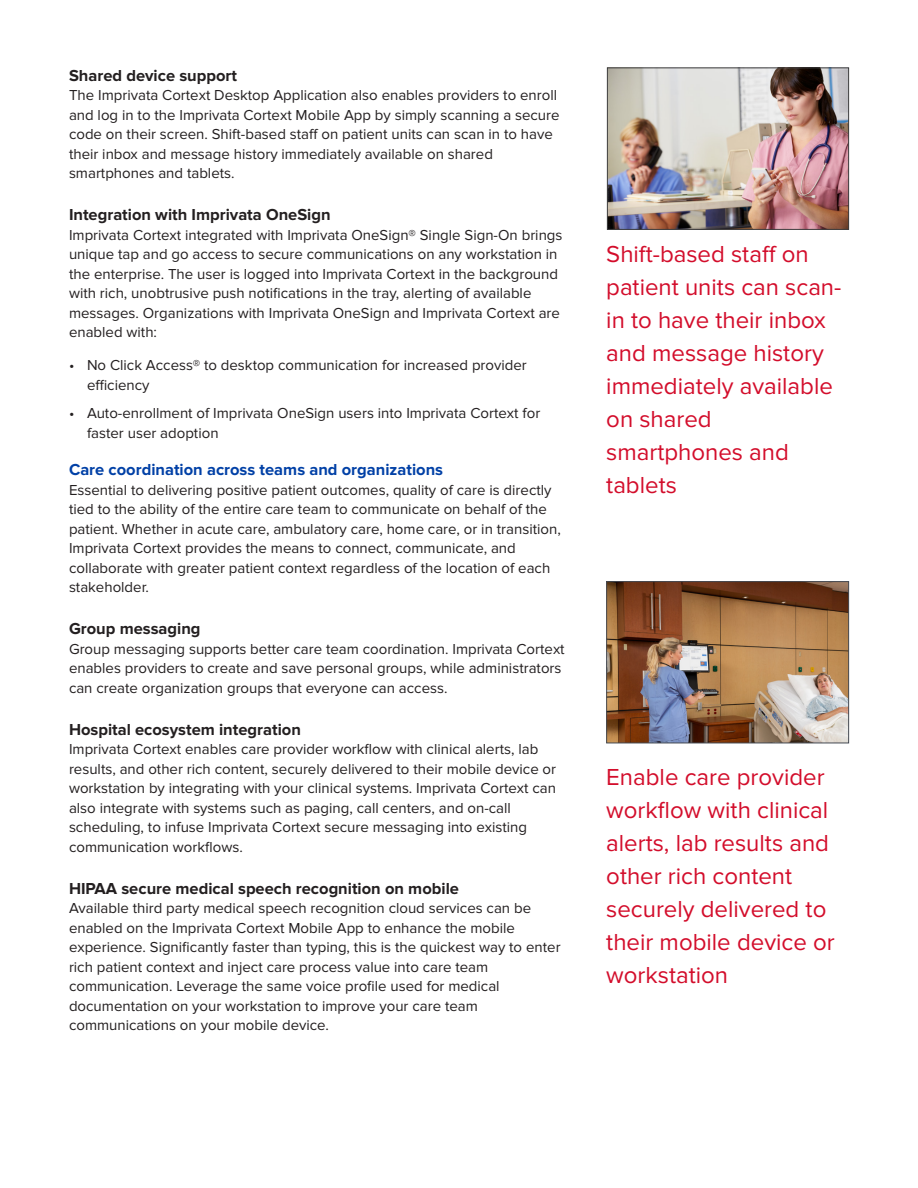
<style>
.page{position:relative;width:918px;height:1188px;background:#fff}
.page>*{position:absolute;margin:0;border:0;box-sizing:border-box;transform-origin:0 0}
.Quote_Callout_16_22p{font:24px/33px "Proxima Nova";color:#d30d2b}
.Level_2_-_Body_subhe{font:700 16.5px "Proxima Nova";color:#231f20}
.Body_subhead_11_13pt{font:700 16.5px "Proxima Nova";color:#0040a6}
.Body_text_10_13pt{font:15px/19.5px "Proxima Nova";color:#231f20}
</style>
<div class="page">
<img style="left:609px;top:70px;width:238px;height:158px">
<div style="left:607px;top:68px;width:242px;height:162px;border:1px solid #3e3e3f"></div>
<img style="left:608px;top:583px;width:239px;height:158px">
<div style="left:606px;top:581px;width:243px;height:162px;border:1px solid #464b54"></div>
<p class="Level_2_-_Body_subhe" style="left:69px;top:66px;width:170px">Shared device support</p>
<p class="Body_text_10_13pt" style="left:69px;top:86px;width:492px">The Imprivata Cortext Desktop Application also enables providers to enroll and log in to the Imprivata Cortext Mobile App by simply scanning a secure code on their screen. Shift-based staff on patient units can scan in to have their inbox and message history immediately available on shared smartphones and tablets.</p>
<p class="Level_2_-_Body_subhe" style="left:69px;top:205px;width:263px">Integration with Imprivata OneSign</p>
<p class="Body_text_10_13pt" style="left:69px;top:225px;width:495px">Imprivata Cortext integrated with Imprivata OneSign® Single Sign-On brings unique tap and go access to secure communications on any workstation in the enterprise. The user is logged into Imprivata Cortext in the background with rich, unobtrusive push notifications in the tray, alerting of available messages. Organizations with Imprivata OneSign and Imprivata Cortext are enabled with:</p>
<p class="Body_text_10_13pt" style="left:87px;top:356px;width:441px;text-indent:-18px">• No Click Access® to desktop communication for increased provider efficiency</p>
<p class="Body_text_10_13pt" style="left:87px;top:404px;width:455px;text-indent:-18px">• Auto-enrollment of Imprivata OneSign users into Imprivata Cortext for faster user adoption</p>
<p class="Body_subhead_11_13pt" style="left:69px;top:460px;width:376px">Care coordination across teams and organizations</p>
<p class="Body_text_10_13pt" style="left:69px;top:480px;width:493px">Essential to delivering positive patient outcomes, quality of care is directly tied to the ability of the entire care team to communicate on behalf of the patient. Whether in acute care, ambulatory care, home care, or in transition, Imprivata Cortext provides the means to connect, communicate, and collaborate with greater patient context regardless of the location of each stakeholder.</p>
<p class="Level_2_-_Body_subhe" style="left:69px;top:619px;width:133px">Group messaging</p>
<p class="Body_text_10_13pt" style="left:69px;top:639px;width:497px">Group messaging supports better care team coordination. Imprivata Cortext enables providers to create and save personal groups, while administrators can create organization groups that everyone can access.</p>
<p class="Level_2_-_Body_subhe" style="left:69px;top:720px;width:233px">Hospital ecosystem integration</p>
<p class="Body_text_10_13pt" style="left:69px;top:740px;width:489px">Imprivata Cortext enables care provider workflow with clinical alerts, lab results, and other rich content, securely delivered to their mobile device or workstation by integrating with your clinical systems. Imprivata Cortext can also integrate with systems such as paging, call centers, and on-call scheduling, to infuse Imprivata Cortext secure messaging into existing communication workflows.</p>
<p class="Level_2_-_Body_subhe" style="left:69px;top:879px;width:391px">HIPAA secure medical speech recognition on mobile</p>
<p class="Body_text_10_13pt" style="left:69px;top:899px;width:493px">Available third party medical speech recognition cloud services can be enabled on the Imprivata Cortext Mobile App to enhance the mobile experience. Significantly faster than typing, this is the quickest way to enter rich patient context and inject care process value into care team communication. Leverage the same voice profile used for medical documentation on your workstation to improve your care team communications on your mobile device.</p>
<p class="Quote_Callout_16_22p" style="left:606px;top:237px;width:237px">Shift-based staff on patient units can scan&shy;in to have their inbox and message history immediately available on shared smartphones and tablets</p>
<p class="Quote_Callout_16_22p" style="left:606px;top:761px;width:230px">Enable care provider workflow with clinical alerts, lab results and other rich content securely delivered to their mobile device or workstation</p>
</div>
